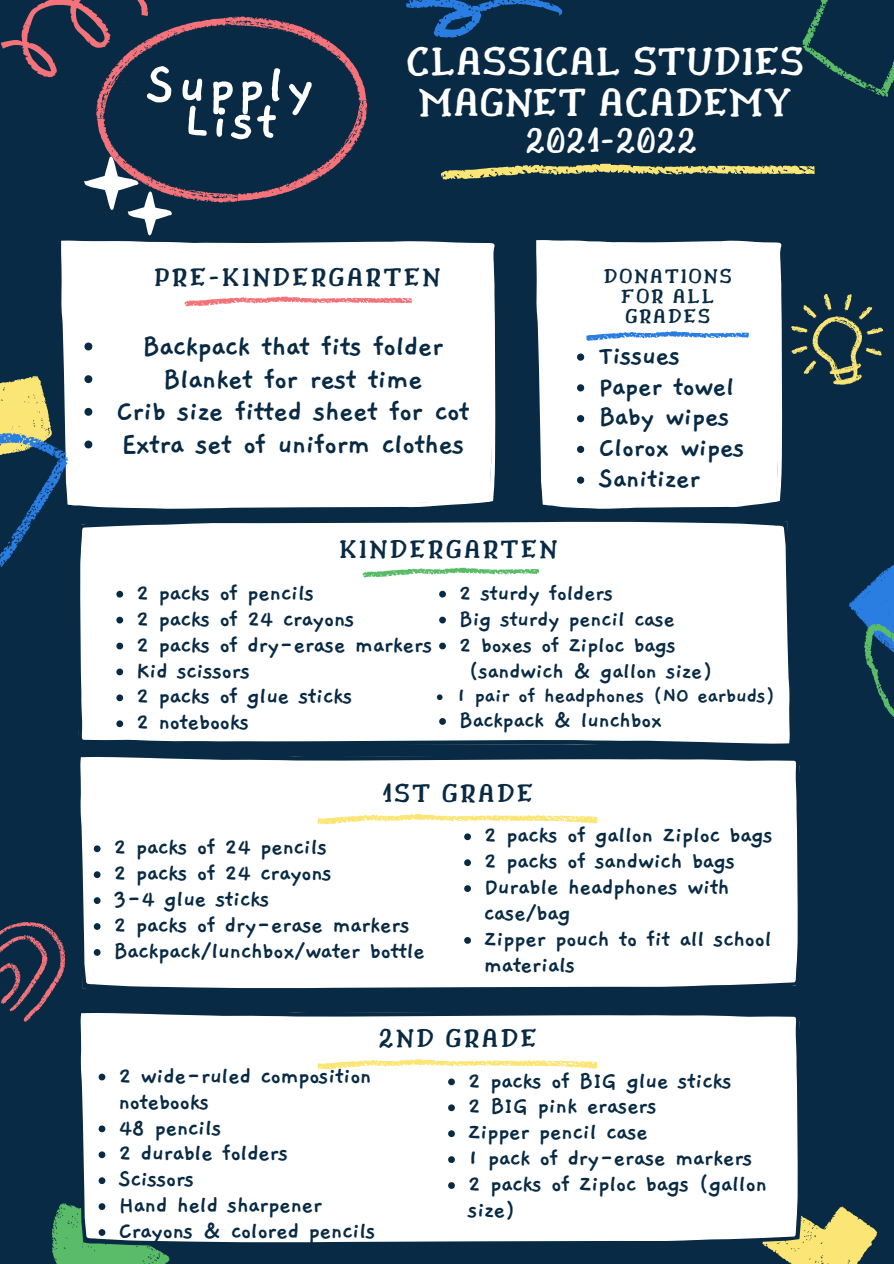
<style>
.page{position:relative;width:894px;height:1264px;background:#fff}
.page>*{position:absolute;margin:0;border:0;box-sizing:border-box;transform-origin:0 0}
.t1{font:700 59.1px "Gaegu";letter-spacing:.03em;color:#fff}
.t2{font:600 41.7px "Drukaatie Burti";letter-spacing:.03em;color:#fff}
.t3{font:600 35.55px "Drukaatie Burti";letter-spacing:.03em;color:#fff}
.t4{font:700 31.5px "Gaegu";letter-spacing:-.035em;color:#082a44}
.t5{font:700 30px "Gaegu";letter-spacing:-.035em;color:#082a44}
.t6{font:600 27px "Drukaatie Burti";letter-spacing:.1em;color:#082a44}
.t7{font:700 25.5px/26px "Gaegu";letter-spacing:-.035em;color:#082a44}
.t8{font:700 24.9px/26px "Gaegu";letter-spacing:-.035em;color:#082a44}
.t9{font:700 23.4px "Gaegu";letter-spacing:-.035em;color:#082a44}
.t10{font:600 21px/20.2px "Drukaatie Burti";letter-spacing:.1em;color:#082a44;text-align:center}
</style>
<div class="page">
<div style="left:0;top:0;width:893px;height:1263px;background:#082a44"></div>
<div style="left:61px;top:240px;width:435px;height:269px;background:#fff"></div>
<div style="left:536px;top:240px;width:246px;height:269px;background:#fff"></div>
<div style="left:80px;top:756px;width:720px;height:233px;background:#fff"></div>
<div style="left:78px;top:521px;width:712px;height:224px;background:#fff"></div>
<svg style="left:362px;top:565px;width:177px;height:14px;background:#cdead1"></svg>
<svg style="left:0;top:374px;width:74px;height:193px"></svg>
<svg style="left:764px;top:1206px;width:114px;height:57px"></svg>
<svg style="left:406px;top:0;width:157px;height:38px"></svg>
<svg style="left:802px;top:0;width:91px;height:97px"></svg>
<svg style="left:849px;top:565px;width:44px;height:152px"></svg>
<svg style="left:184px;top:293px;width:227px;height:22px;background:#fce3e5"></svg>
<svg style="left:0;top:901px;width:83px;height:121px"></svg>
<svg style="left:440px;top:163px;width:374px;height:17px"></svg>
<svg style="left:779px;top:282px;width:104px;height:114px"></svg>
<svg style="left:1px;top:0;width:367px;height:235px"></svg>
<svg style="left:116px;top:591px;width:7px;height:6px"></svg>
<svg style="left:116px;top:616px;width:7px;height:7px"></svg>
<svg style="left:116px;top:642px;width:7px;height:7px"></svg>
<svg style="left:116px;top:668px;width:7px;height:7px"></svg>
<svg style="left:116px;top:694px;width:7px;height:7px"></svg>
<svg style="left:116px;top:720px;width:7px;height:7px"></svg>
<svg style="left:577px;top:329px;width:171px;height:32px;background:#e2edf9"></svg>
<svg style="left:577px;top:384px;width:7px;height:7px"></svg>
<svg style="left:577px;top:415px;width:7px;height:7px"></svg>
<svg style="left:577px;top:446px;width:7px;height:7px"></svg>
<svg style="left:577px;top:476px;width:7px;height:8px"></svg>
<svg style="left:84px;top:342px;width:8px;height:8px"></svg>
<svg style="left:84px;top:375px;width:8px;height:8px"></svg>
<svg style="left:84px;top:408px;width:8px;height:8px"></svg>
<svg style="left:84px;top:440px;width:8px;height:8px"></svg>
<svg style="left:439px;top:590px;width:7px;height:7px"></svg>
<svg style="left:439px;top:616px;width:7px;height:7px"></svg>
<svg style="left:439px;top:642px;width:7px;height:7px"></svg>
<svg style="left:437px;top:694px;width:5px;height:6px"></svg>
<svg style="left:439px;top:718px;width:7px;height:6px"></svg>
<svg style="left:94px;top:845px;width:6px;height:7px"></svg>
<svg style="left:94px;top:871px;width:6px;height:7px"></svg>
<svg style="left:94px;top:897px;width:6px;height:7px"></svg>
<svg style="left:94px;top:923px;width:6px;height:6px"></svg>
<svg style="left:94px;top:949px;width:6px;height:6px"></svg>
<svg style="left:317px;top:809px;width:280px;height:31px;background:#fdfae9"></svg>
<svg style="left:464px;top:859px;width:7px;height:7px"></svg>
<svg style="left:464px;top:885px;width:7px;height:7px"></svg>
<svg style="left:464px;top:937px;width:7px;height:6px"></svg>
<div style="left:76px;top:1009px;width:726px;height:237px;background:#fff"></div>
<svg style="left:448px;top:1104px;width:7px;height:7px"></svg>
<svg style="left:448px;top:1130px;width:7px;height:7px"></svg>
<svg style="left:448px;top:1156px;width:7px;height:6px"></svg>
<svg style="left:448px;top:1182px;width:7px;height:6px"></svg>
<svg style="left:99px;top:1073px;width:6px;height:7px"></svg>
<svg style="left:99px;top:1125px;width:6px;height:7px"></svg>
<svg style="left:99px;top:1151px;width:6px;height:7px"></svg>
<svg style="left:99px;top:1177px;width:6px;height:6px"></svg>
<svg style="left:52px;top:1190px;width:119px;height:73px;background:#9cc4ab"></svg>
<svg style="left:317px;top:1054px;width:280px;height:31px;background:#fdfae9"></svg>
<p class="t1" style="left:146px;top:56px;width:170px">Supply</p>
<p class="t1" style="left:183px;top:93px;width:95px">List</p>
<p class="t2" style="left:406px;top:38px;width:399px">CLASSICAL STUDIES</p>
<p class="t2" style="left:419px;top:78px;width:374px">MAGNET ACADEMY</p>
<p class="t3" style="left:525px;top:120px;width:172px">2021-2022</p>
<p class="t6" style="left:155px;top:261px;width:287px">PRE-KINDERGARTEN</p>
<p class="t10" style="left:603px;top:266px;width:129px">DONATIONS<br>FOR ALL<br>GRADES</p>
<p class="t4" style="left:142px;top:331px;width:303px">Backpack that fits folder</p>
<p class="t4" style="left:163px;top:363px;width:262px">Blanket for rest time</p>
<p class="t4" style="left:116px;top:396px;width:355px">Crib size fitted sheet for cot</p>
<p class="t4" style="left:121px;top:429px;width:345px">Extra set of uniform clothes</p>
<p class="t6" style="left:339px;top:534px;width:219px">KINDERGARTEN</p>
<p class="t5" style="left:598px;top:341px;width:84px">Tissues</p>
<p class="t5" style="left:598px;top:372px;width:138px">Paper towel</p>
<p class="t5" style="left:598px;top:402px;width:133px">Baby wipes</p>
<p class="t5" style="left:598px;top:433px;width:148px">Clorox wipes</p>
<p class="t5" style="left:598px;top:464px;width:104px">Sanitizer</p>
<p class="t7" style="left:136px;top:580px;width:180px">2 packs of pencils</p>
<p class="t7" style="left:136px;top:606px;width:220px">2 packs of 24 crayons</p>
<p class="t7" style="left:136px;top:632px;width:298px">2 packs of dry-erase markers</p>
<p class="t7" style="left:136px;top:658px;width:116px">Kid scissors</p>
<p class="t7" style="left:136px;top:684px;width:218px">2 packs of glue sticks</p>
<p class="t7" style="left:136px;top:709px;width:115px">2 notebooks</p>
<p class="t8" style="left:459px;top:580px;width:156px">2 sturdy folders</p>
<p class="t8" style="left:459px;top:606px;width:218px">Big sturdy pencil case</p>
<p class="t8" style="left:468px;top:632px;width:246px;text-indent:-10px">2 boxes of Ziploc bags (sandwich &amp; gallon size)</p>
<p class="t9" style="left:456px;top:684px;width:320px">1 pair of headphones (NO earbuds)</p>
<p class="t8" style="left:459px;top:707px;width:205px">Backpack &amp; lunchbox</p>
<p class="t6" style="left:382px;top:778px;width:152px">1ST GRADE</p>
<p class="t7" style="left:113px;top:834px;width:215px">2 packs of 24 pencils</p>
<p class="t7" style="left:113px;top:860px;width:220px">2 packs of 24 crayons</p>
<p class="t7" style="left:113px;top:886px;width:158px">3-4 glue sticks</p>
<p class="t7" style="left:113px;top:912px;width:298px">2 packs of dry-erase markers</p>
<p class="t7" style="left:113px;top:938px;width:313px">Backpack/lunchbox/water bottle</p>
<p class="t7" style="left:484px;top:822px;width:290px">2 packs of gallon Ziploc bags</p>
<p class="t7" style="left:484px;top:848px;width:253px">2 packs of sandwich bags</p>
<p class="t7" style="left:484px;top:874px;width:247px">Durable headphones with case/bag</p>
<p class="t7" style="left:484px;top:926px;width:289px">Zipper pouch to fit all school materials</p>
<p class="t6" style="left:378px;top:1023px;width:159px">2ND GRADE</p>
<p class="t7" style="left:118px;top:1063px;width:255px">2 wide-ruled composition notebooks</p>
<p class="t7" style="left:118px;top:1114px;width:105px">48 pencils</p>
<p class="t7" style="left:118px;top:1140px;width:172px">2 durable folders</p>
<p class="t7" style="left:118px;top:1166px;width:78px">Scissors</p>
<p class="t7" style="left:118px;top:1192px;width:206px">Hand held sharpener</p>
<p class="t7" style="left:118px;top:1218px;width:259px">Crayons &amp; colored pencils</p>
<p class="t7" style="left:467px;top:1067px;width:266px">2 packs of BIG glue sticks</p>
<p class="t7" style="left:467px;top:1093px;width:191px">2 BIG pink erasers</p>
<p class="t7" style="left:467px;top:1119px;width:182px">Zipper pencil case</p>
<p class="t7" style="left:467px;top:1145px;width:286px">1 pack of dry-erase markers</p>
<p class="t7" style="left:467px;top:1171px;width:301px">2 packs of Ziploc bags (gallon size)</p>
</div>
